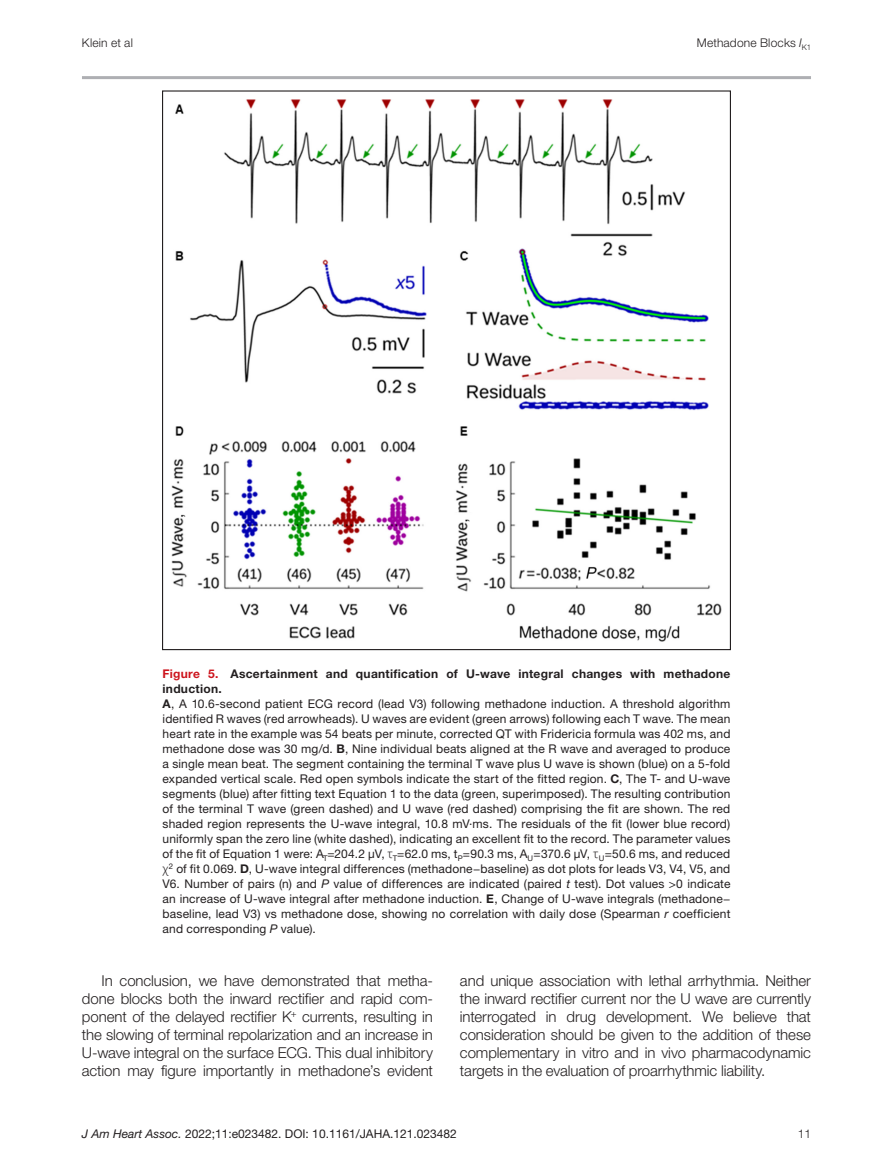
<style>
.page{position:relative;width:893px;height:1174px;background:#fff}
.page>*{position:absolute;margin:0;border:0;box-sizing:border-box;transform-origin:0 0}
.t1{font:300 15px/18px "Helvetica Neue LT Std";letter-spacing:-.005em;color:#231f20;text-align:justify}
.t2{font:12px/15px "Helvetica Neue LT Std";letter-spacing:.01em;color:#231f20}
.t3{font:300 12px "Helvetica Neue LT Std";letter-spacing:.015em;color:#231f20}
.s1{font-style:italic}
.s2{font-weight:700;color:#cd151d}
.s3{font-weight:700}
.s4{font-family:"Noto Sans";font-weight:300}
</style>
<div class="page">
<img style="left:171px;top:99px;width:551px;height:542px">
<hr style="left:82px;top:76px;width:729px;height:3px;background:#aeafb3">
<p class="t3" style="left:82px;top:35px;width:52px">Klein et al</p>
<p class="t3" style="left:697px;top:35px;width:116px">Methadone Blocks <span class="s1">I</span><sub>K1</sub></p>
<p class="t2" style="left:163px;top:666px;width:569px"><span class="s2">Figure 5.</span> <span class="s3">Ascertainment and quantification of U-wave integral changes with methadone induction.<br>A</span>, A 10.6-second patient ECG record (lead V3) following methadone induction. A threshold algorithm identified R waves (red arrowheads). U waves are evident (green arrows) following each T wave. The mean heart rate in the example was 54 beats per minute, corrected QT with Fridericia formula was 402 ms, and methadone dose was 30 mg/d. <span class="s3">B</span>, Nine individual beats aligned at the R wave and averaged to produce a single mean beat. The segment containing the terminal T wave plus U wave is shown (blue) on a 5-fold expanded vertical scale. Red open symbols indicate the start of the fitted region. <span class="s3">C</span>, The T- and U-wave segments (blue) after fitting text Equation 1 to the data (green, superimposed). The resulting contribution of the terminal T wave (green dashed) and U wave (red dashed) comprising the fit are shown. The red shaded region represents the U-wave integral, 10.8 mV·ms. The residuals of the fit (lower blue record) uniformly span the zero line (white dashed), indicating an excellent fit to the record. The parameter values of the fit of Equation 1 were: A<sub>T</sub>=204.2 µV, <span class="s4">τ</span><sub>T</sub>=62.0 ms, t<sub>P</sub>=90.3 ms, A<sub>U</sub>=370.6 µV, <span class="s4">τ</span><sub>U</sub>=50.6 ms, and reduced <span class="s4">χ</span><sup>2</sup> of fit 0.069. <span class="s3">D</span>, U-wave integral differences (methadone−baseline) as dot plots for leads V3, V4, V5, and V6. Number of pairs (n) and <span class="s1">P</span> value of differences are indicated (paired <span class="s1">t</span> test). Dot values &gt;0 indicate an increase of U-wave integral after methadone induction. <span class="s3">E</span>, Change of U-wave integrals (methadone− baseline, lead V3) vs methadone dose, showing no correlation with daily dose (Spearman <span class="s1">r</span> coefficient and corresponding <span class="s1">P</span> value).</p>
<p class="t1" style="left:82px;top:971px;width:353px;text-indent:20px">In conclusion, we have demonstrated that metha&shy;done blocks both the inward rectifier and rapid com&shy;ponent of the delayed rectifier K<sup>+</sup> currents, resulting in the slowing of terminal repolarization and an increase in U-wave integral on the surface ECG. This dual inhibitory action may figure importantly in methadone’s evident</p>
<p class="t1" style="left:460px;top:971px;width:353px">and unique association with lethal arrhythmia. Neither the inward rectifier current nor the U wave are currently interrogated in drug development. We believe that consideration should be given to the addition of these complementary in vitro and in vivo pharmacodynamic targets in the evaluation of proarrhythmic liability.</p>
<p class="t2" style="left:82px;top:1126px;width:376px"><span class="s1">J Am Heart Assoc.</span> 2022;11:e023482. DOI: 10.1161/JAHA.121.023482</p>
<p class="t3" style="left:798px;top:1126px;width:15px">11</p>
</div>
